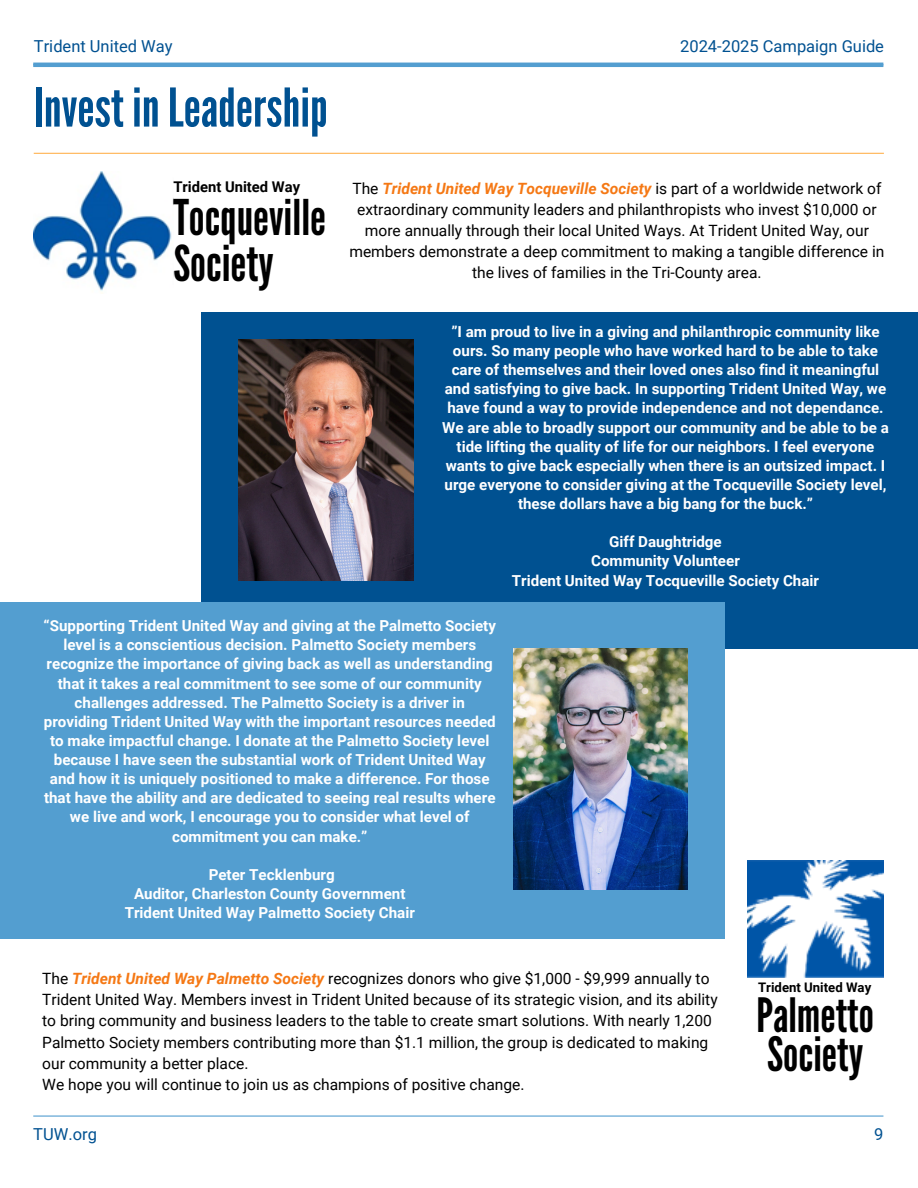
<style>
.page{position:relative;width:918px;height:1188px;background:#fff}
.page>*{position:absolute;margin:0;border:0;box-sizing:border-box;transform-origin:0 0}
.t1{font:53.25px "League Gothic";color:#005191}
.t2{font:49.35px "League Gothic";color:#000}
.t3{font:49.2px "League Gothic";color:#000}
.t4{font:47.25px "League Gothic";color:#000}
.t5{font:16.5px "Roboto";color:#005191}
.t6{font:15.6px/21.3px "Roboto";color:#000;text-align:center}
.t7{font:700 15.15px/19.2px "Roboto";color:#fff;text-align:center}
.t8{font:700 14.85px "Roboto";color:#000}
.t9{font:700 13.2px "Roboto";color:#000}
.s1{font-weight:700;font-style:italic;color:#f57814}
</style>
<div class="page">
<hr style="left:33px;top:1116px;width:850px;height:1px;background:#539ed0">
<hr style="left:34px;top:153px;width:850px;height:1px;background:#ffb351">
<img style="left:747px;top:861px;width:136px;height:117px">
<img style="left:33px;top:171px;width:141px;height:120px">
<div style="left:201px;top:312px;width:717px;height:336px;background:#005191"></div>
<div style="left:0;top:602px;width:724px;height:337px;background:#539ed0"></div>
<img style="left:238px;top:339px;width:176px;height:242px">
<img style="left:513px;top:648px;width:175px;height:241px">
<hr style="left:33px;top:63px;width:850px;height:4px;background:#539ed0">
<h3 class="t5" style="left:34px;top:36px;width:140px">Trident United Way</h3>
<h3 class="t5" style="left:680px;top:36px;width:205px">2024-2025 Campaign Guide</h3>
<p class="t1" style="left:34px;top:77px;width:296px">Invest inLeadership</p>
<h1 class="t8" style="left:173px;top:178px;width:128px">Trident United Way</h1>
<h1 class="t3" style="left:173px;top:189px;width:154px">Tocqueville</h1>
<h4 class="t2" style="left:173px;top:234px;width:102px">Society</h4>
<p class="t6" style="left:349px;top:179px;width:537px">The <span class="s1">Trident United Way Tocqueville Society</span> is part of a worldwide network of extraordinary community leaders and philanthropists who invest $10,000 or more annually through their local United Ways. At Trident United Way, our members demonstrate a deep commitment to making a tangible difference in the lives of families in the Tri-County area.</p>
<h2 class="t7" style="left:442px;top:322px;width:448px">”I am proud to live in a giving and philanthropic community like ours. So many people who have worked hard to be able to take care of themselves and their loved ones also find it meaningful and satisfying to give back. In supporting Trident United Way, we have found a way to provide independence and not dependance.<br>We are able to broadly support our community and be able to be a tide lifting the quality of life for our neighbors. I feel everyone wants to give back especially when there is an outsized impact. I urge everyone to consider giving at the Tocqueville Society level, these dollars have a big bang for the buck.”</h2>
<h4 class="t7" style="left:512px;top:533px;width:309px">Giff Daughtridge<br>Community Volunteer<br>Trident United Way Tocqueville Society Chair</h4>
<h4 class="t7" style="left:44px;top:616px;width:454px">“Supporting Trident United Way and giving at the Palmetto Society level is a conscientious decision. Palmetto Society members recognize the importance of giving back as well as understanding that it takes a real commitment to see some of our community challenges addressed. The Palmetto Society is a driver in providing Trident United Way with the important resources needed to make impactful change. I donate at the Palmetto Society level because I have seen the substantial work of Trident United Way and how it is uniquely positioned to make a difference. For those that have the ability and are dedicated to seeing real results where we live and work, I encourage you to consider what level of commitment you can make.”</h4>
<p class="t7" style="left:125px;top:865px;width:292px">Peter Tecklenburg<br>Auditor, Charleston County Government<br>Trident United Way Palmetto Society Chair</p>
<h2 class="t6" style="left:42px;top:968px;width:677px;text-align:left">The <span class="s1">Trident United Way Palmetto Society</span> recognizes donors who give $1,000 - $9,999 annually to Trident United Way. Members invest in Trident United because of its strategic vision, and its ability to bring community and business leaders to the table to create smart solutions. With nearly 1,200<br>Palmetto Society members contributing more than $1.1 million, the group is dedicated to making our community a better place.<br>We hope you will continue to join us as champions of positive change.</h2>
<h1 class="t9" style="left:758px;top:980px;width:115px">Trident United Way</h1>
<h4 class="t4" style="left:756px;top:988px;width:119px">Palmetto</h4>
<p class="t4" style="left:767px;top:1027px;width:98px">Society</p>
<h3 class="t5" style="left:33px;top:1125px;width:65px">TUW.org</h3>
<p class="t5" style="left:874px;top:1125px;width:11px">9</p>
</div>
